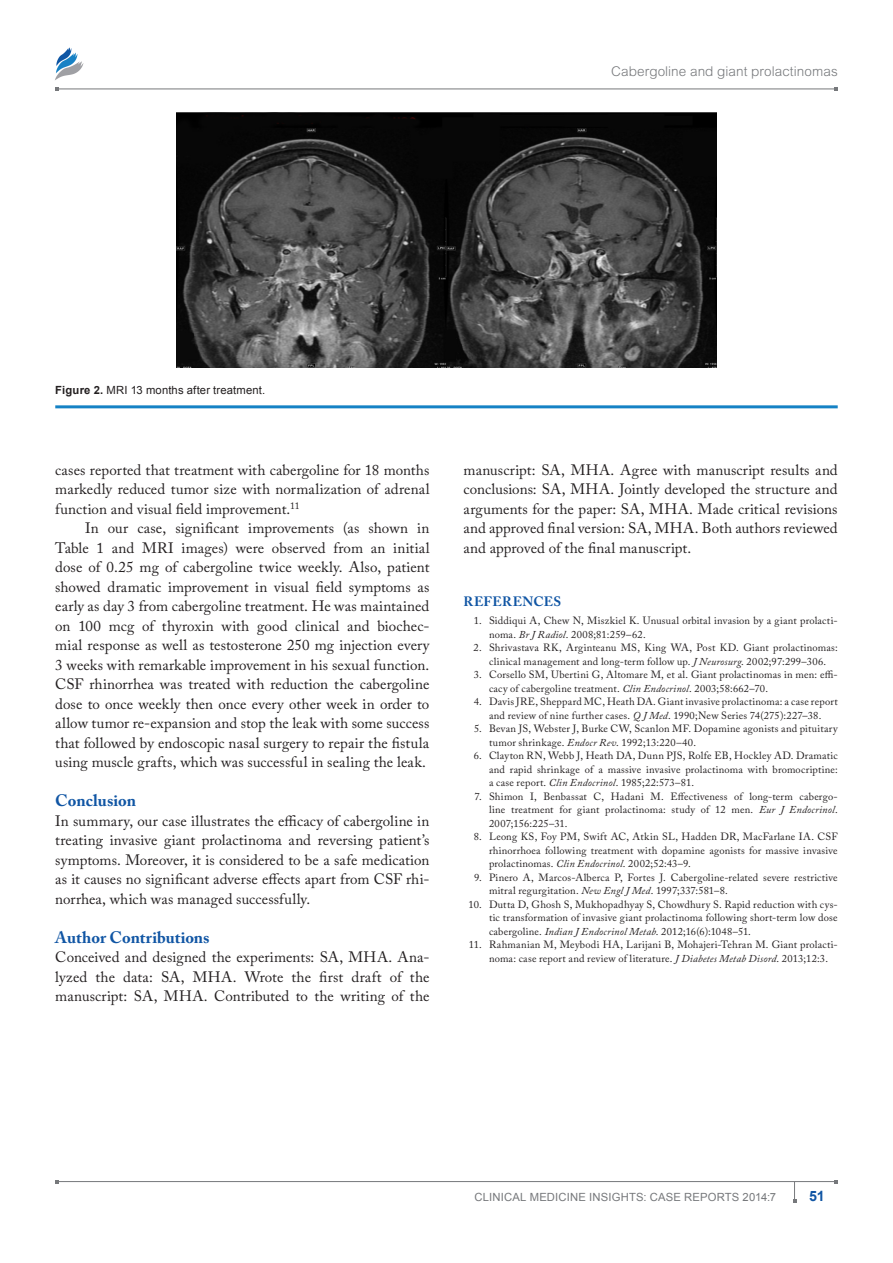
<style>
.page{position:relative;width:893px;height:1263px;background:#fff}
.page>*{position:absolute;margin:0;border:0;box-sizing:border-box;transform-origin:0 0}
.t1{font:700 16.5px "Adobe Caslon Pro";color:#1055a4}
.TxF{font:15px/19.5px "Adobe Caslon Pro";letter-spacing:.005em;color:#231f20;text-align:justify}
.Tx{font:15px/19.5px "Adobe Caslon Pro";letter-spacing:.01em;color:#231f20;text-align:justify}
.RunF-folio{font:700 14.25px "Arial";color:#1055a4}
.RunH{font:300 13.5px "Arial MT Std";letter-spacing:.005em;color:#76787b}
.RefH{font:700 13.5px "Adobe Caslon Pro";letter-spacing:.025em;color:#1055a4}
.RunF{font:11.25px "Arial";letter-spacing:.015em;color:#76787b}
.FigC{font:11.25px "Arial";letter-spacing:.015em;color:#231f20}
.RefNL{font:10.5px/13.5px "Adobe Caslon Pro";letter-spacing:.02em;color:#231f20}
.s1{font-weight:700}
.s2{font-style:italic}
</style>
<div class="page">
<hr style="left:57px;top:89px;width:779px;height:1px;background:#76787b">
<hr style="left:57px;top:1181px;width:779px;height:1px;background:#76787b">
<img style="left:55px;top:47px;width:29px;height:33px">
<svg style="left:793px;top:1182px;width:3px;height:20px"></svg>
<hr style="left:55px;top:405px;width:783px;height:3px;background:#1582c5">
<img style="left:176px;top:113px;width:540px;height:255px">
<p class="RunH" style="left:611px;top:63px;width:228px">Cabergoline and giant prolactinomas</p>
<p class="FigC" style="left:55px;top:383px;width:211px"><span class="s1">Figure 2.</span> MRI 13 MONTHS AFTER TREATMENT.</p>
<p class="TxF" style="left:55px;top:460px;width:376px">cases reported that treatment with cabergoline for 18 months markedly reduced tumor size with normalization of adrenal function and visual field improvement.<sup>11</sup></p>
<p class="Tx" style="left:55px;top:518px;width:376px;text-indent:30px">In our case, significant improvements (as shown in Table 1 and MRI images) were observed from an initial dose of 0.25 mg of cabergoline twice weekly. Also, patient showed dramatic improvement in visual field symptoms as early as day 3 from cabergoline treatment. He was maintained on 100 mcg of thyroxin with good clinical and biochec&shy;mial response as well as testosterone 250 mg injection every 3 weeks with remarkable improvement in his sexual function.<br>CSF rhinorrhea was treated with reduction the cabergoline dose to once weekly then once every other week in order to allow tumor re-expansion and stop the leak with some success that followed by endoscopic nasal surgery to repair the fistula using muscle grafts, which was successful in sealing the leak.</p>
<h1 class="t1" style="left:55px;top:791px;width:82px">Conclusion</h1>
<p class="TxF" style="left:55px;top:811px;width:376px">In summary, our case illustrates the efficacy of cabergoline in treating invasive giant prolactinoma and reversing patient’s symptoms. Moreover, it is considered to be a safe medication as it causes no significant adverse effects apart from CSF rhi&shy;norrhea, which was managed successfully.</p>
<h1 class="t1" style="left:55px;top:927px;width:156px">Author Contributions</h1>
<p class="TxF" style="left:55px;top:947px;width:376px">Conceived and designed the experiments: SA, MHA. Ana&shy;lyzed the data: SA, MHA. Wrote the first draft of the manuscript: SA, MHA. Contributed to the writing of the</p>
<p class="TxF" style="left:463px;top:460px;width:376px">manuscript: SA, MHA. Agree with manuscript results and conclusions: SA, MHA. Jointly developed the structure and arguments for the paper: SA, MHA. Made critical revisions and approved final version: SA, MHA. Both authors reviewed and approved of the final manuscript.</p>
<p class="RefH" style="left:463px;top:594px;width:99px">References</p>
<p class="RefNL" style="left:489px;top:614px;width:350px;text-indent:-15px">1. Siddiqui A, Chew N, Miszkiel K. Unusual orbital invasion by a giant prolacti&shy;noma. <span class="s2">Br J Radiol</span>. 2008;81:259–62.</p>
<p class="RefNL" style="left:474px;top:641px;width:366px;text-align:center">2. Shrivastava RK, Arginteanu MS, King WA, Post KD. Giant prolactinomas: clinical management and long-term follow up. <span class="s2">J Neurosurg</span>. 2002;97:299–306.</p>
<p class="RefNL" style="left:489px;top:668px;width:350px;text-indent:-15px">3. Corsello SM, Ubertini G, Altomare M, et al. Giant prolactinomas in men: effi&shy;cacy of cabergoline treatment. <span class="s2">Clin Endocrinol</span>. 2003;58:662–70.</p>
<p class="RefNL" style="left:474px;top:695px;width:365px;text-align:center">4. Davis JRE, Sheppard MC, Heath DA. Giant invasive prolactinoma: a case report and review of nine further cases. <span class="s2">Q J Med</span>. 1990;New Series 74(275):227–38.</p>
<p class="RefNL" style="left:489px;top:722px;width:350px;text-indent:-15px">5. Bevan JS, Webster J, Burke CW, Scanlon MF. Dopamine agonists and pituitary tumor shrinkage. <span class="s2">Endocr Rev</span>. 1992;13:220–40.</p>
<p class="RefNL" style="left:489px;top:749px;width:350px;text-align:justify;text-indent:-15px">6. Clayton RN, Webb J, Heath DA, Dunn PJS, Rolfe EB, Hockley AD. Dramatic and rapid shrinkage of a massive invasive prolactinoma with bromocriptine: a case report. <span class="s2">Clin Endocrinol</span>. 1985;22:573–81.</p>
<p class="RefNL" style="left:489px;top:789px;width:350px;text-align:justify;text-indent:-14px">7. Shimon I, Benbassat C, Hadani M. Effectiveness of long-term cabergo&shy;line treatment for giant prolactinoma: study of 12 men. <span class="s2">Eur J Endocrinol</span>.<br>2007;156:225–31.</p>
<p class="RefNL" style="left:489px;top:830px;width:350px;text-align:justify;text-indent:-15px">8. Leong KS, Foy PM, Swift AC, Atkin SL, Hadden DR, MacFarlane IA. CSF rhinorrhoea following treatment with dopamine agonists for massive invasive prolactinomas. <span class="s2">Clin Endocrinol</span>. 2002;52:43–9.</p>
<p class="RefNL" style="left:489px;top:870px;width:350px;text-indent:-15px">9. Pinero A, Marcos-Alberca P, Fortes J. Cabergoline-related severe restrictive mitral regurgitation. <span class="s2">New Engl J Med</span>. 1997;337:581–8.</p>
<p class="RefNL" style="left:489px;top:897px;width:350px;text-align:justify;text-indent:-20px">10. Dutta D, Ghosh S, Mukhopadhyay S, Chowdhury S. Rapid reduction with cys&shy;tic transformation of invasive giant prolactinoma following short-term low dose cabergoline. <span class="s2">Indian J Endocrinol Metab</span>. 2012;16(6):1048–51.</p>
<p class="RefNL" style="left:489px;top:938px;width:350px;text-indent:-20px">11. Rahmanian M, Meybodi HA, Larijani B, Mohajeri-Tehran M. Giant prolacti&shy;noma: case report and review of literature. <span class="s2">J Diabetes Metab Disord</span>. 2013;12:3.</p>
<p class="RunF" style="left:475px;top:1189px;width:303px">CLINICAL MEDICINE I NSIGHTS: CASE REPORTS 2014:7</p>
<p class="RunF-folio" style="left:809px;top:1186px;width:17px">51</p>
</div>
